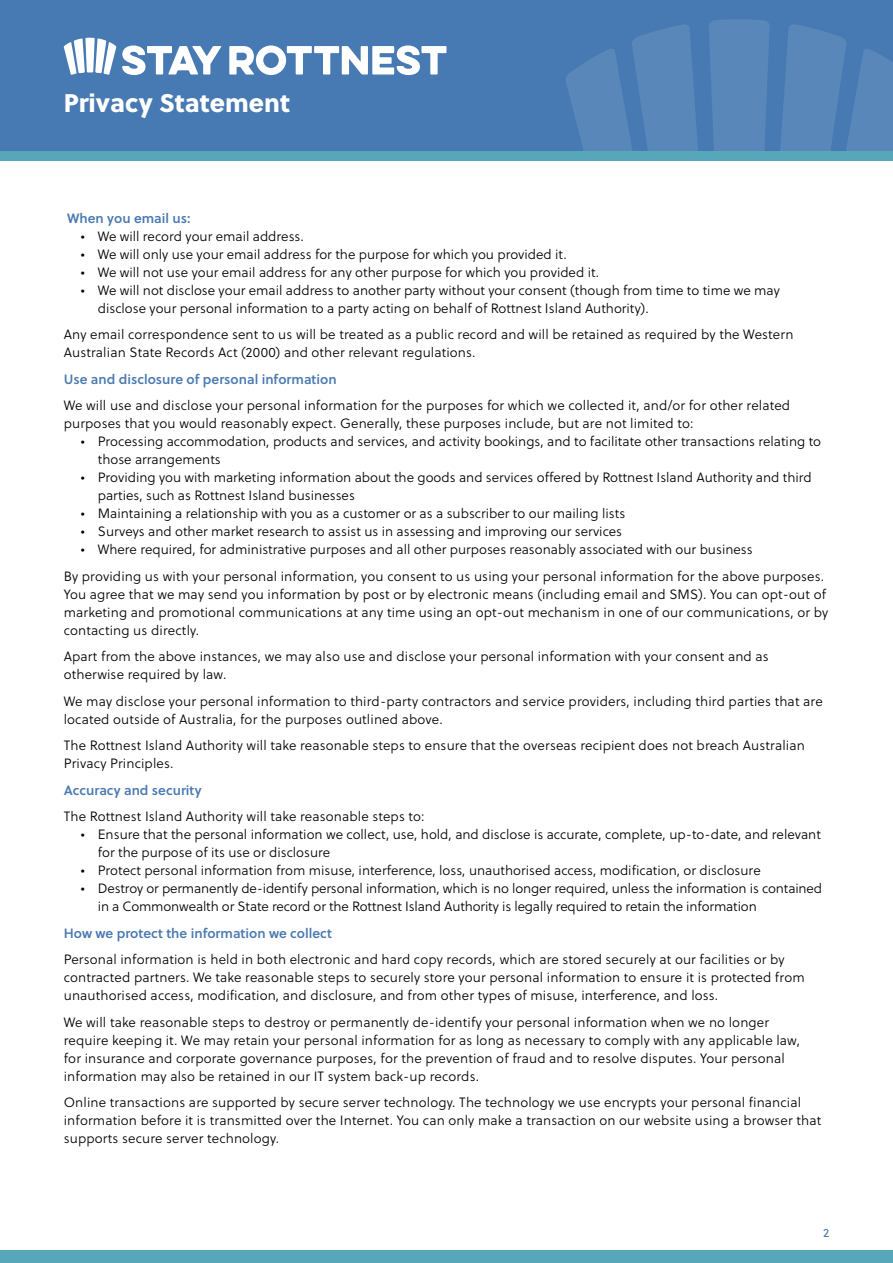
<style>
.page{position:relative;width:893px;height:1263px;background:#fff}
.page>*{position:absolute;margin:0;border:0;box-sizing:border-box;transform-origin:0 0}
.t1{font:25.5px "Soleil Xb";color:#fff}
.t2{font:13.5px/18px "Soleil Lt";letter-spacing:.01em;color:#000}
.t3{font:13.5px/18px "Soleil Lt";letter-spacing:-.01em;color:#000}
.t4{font:13.5px "Soleil Sb";color:#4a7ab1}
.t5{font:12px "Soleil";color:#477ab3}
</style>
<div class="page">
<div style="left:0;top:0;width:893px;height:151px;background:#477ab3"></div>
<svg style="left:566px;top:19px;width:327px;height:132px"></svg>
<div style="left:0;top:151px;width:893px;height:10px;background:#57a6ba"></div>
<svg style="left:122px;top:45px;width:99px;height:30px"></svg>
<svg style="left:229px;top:46px;width:217px;height:29px"></svg>
<svg style="left:64px;top:38px;width:52px;height:37px"></svg>
<div style="left:0;top:1250px;width:893px;height:13px;background:#57a6ba"></div>
<h1 class="t1" style="left:64px;top:83px;width:228px">Privacy Statement</h1>
<p class="t4" style="left:67px;top:208px;width:125px">When you email us:</p>
<p class="t2" style="left:81px;top:227px;width:225px">• We will record your email address.</p>
<p class="t2" style="left:81px;top:245px;width:487px">• We will only use your email address for the purpose for which you provided it.</p>
<p class="t2" style="left:81px;top:263px;width:520px">• We will not use your email address for any other purpose for which you provided it.</p>
<p class="t2" style="left:98px;top:281px;width:684px;text-indent:-17px">• We will not disclose your email address to another party without your consent (though from time to time we may disclose your personal information to a party acting on behalf of Rottnest Island Authority).</p>
<p class="t2" style="left:64px;top:325px;width:731px">Any email correspondence sent to us will be treated as a public record and will be retained as required by the Western<br>Australian State Records Act (2000) and other relevant regulations.</p>
<p class="t4" style="left:64px;top:369px;width:274px">Use and disclosure of personal information</p>
<p class="t2" style="left:64px;top:396px;width:728px">We will use and disclose your personal information for the purposes for which we collected it, and/or for other related purposes that you would reasonably expect. Generally, these purposes include, but are not limited to:</p>
<p class="t2" style="left:98px;top:432px;width:725px;text-indent:-17px">• Processing accommodation, products and services, and activity bookings, and to facilitate other transactions relating to those arrangements</p>
<p class="t2" style="left:98px;top:468px;width:715px;text-indent:-17px">• Providing you with marketing information about the goods and services offered by Rottnest Island Authority and third parties, such as Rottnest Island businesses</p>
<p class="t2" style="left:81px;top:504px;width:546px">• Maintaining a relationship with you as a customer or as a subscriber to our mailing lists</p>
<p class="t2" style="left:81px;top:522px;width:543px">• Surveys and other market research to assist us in assessing and improving our services</p>
<p class="t2" style="left:64px;top:536px;width:762px;line-height:26.5px;text-indent:17px">• Where required, for administrative purposes and all other purposes reasonably associated with our business<br>By providing us with your personal information, you consent to us using your personal information for the above purposes.</p>
<p class="t2" style="left:64px;top:585px;width:766px">You agree that we may send you information by post or by electronic means (including email and SMS). You can opt-out of marketing and promotional communications at any time using an opt-out mechanism in one of our communications, or by contacting us directly.</p>
<p class="t2" style="left:64px;top:647px;width:706px">Apart from the above instances, we may also use and disclose your personal information with your consent and as otherwise required by law.</p>
<p class="t2" style="left:64px;top:692px;width:760px">We may disclose your personal information to third-party contractors and service providers, including third parties that are located outside of Australia, for the purposes outlined above.</p>
<p class="t2" style="left:64px;top:736px;width:743px">The Rottnest Island Authority will take reasonable steps to ensure that the overseas recipient does not breach Australian<br>Privacy Principles.</p>
<p class="t4" style="left:64px;top:780px;width:139px">Accuracy and security</p>
<p class="t2" style="left:64px;top:807px;width:362px">The Rottnest Island Authority will take reasonable steps to:</p>
<p class="t2" style="left:98px;top:825px;width:725px;text-indent:-17px">• Ensure that the personal information we collect, use, hold, and disclose is accurate, complete, up-to-date, and relevant for the purpose of its use or disclosure</p>
<p class="t2" style="left:81px;top:861px;width:681px">• Protect personal information from misuse, interference, loss, unauthorised access, modification, or disclosure</p>
<p class="t3" style="left:98px;top:879px;width:726px;text-indent:-17px">• Destroy or permanently de-identify personal information, which is no longer required, unless the information is contained in a Commonwealth or State record or the Rottnest Island Authority is legally required to retain the information</p>
<p class="t4" style="left:64px;top:923px;width:270px">How we protect the information we collect</p>
<p class="t2" style="left:64px;top:950px;width:742px">Personal information is held in both electronic and hard copy records, which are stored securely at our facilities or by contracted partners. We take reasonable steps to securely store your personal information to ensure it is protected from unauthorised access, modification, and disclosure, and from other types of misuse, interference, and loss.</p>
<p class="t2" style="left:64px;top:1013px;width:738px">We will take reasonable steps to destroy or permanently de-identify your personal information when we no longer require keeping it. We may retain your personal information for as long as necessary to comply with any applicable law, for insurance and corporate governance purposes, for the prevention of fraud and to resolve disputes. Your personal information may also be retained in our IT system back-up records.</p>
<p class="t2" style="left:64px;top:1093px;width:759px">Online transactions are supported by secure server technology. The technology we use encrypts your personal financial information before it is transmitted over the Internet. You can only make a transaction on our website using a browser that supports secure server technology.</p>
<p class="t5" style="left:823px;top:1224px;width:8px">2</p>
</div>
